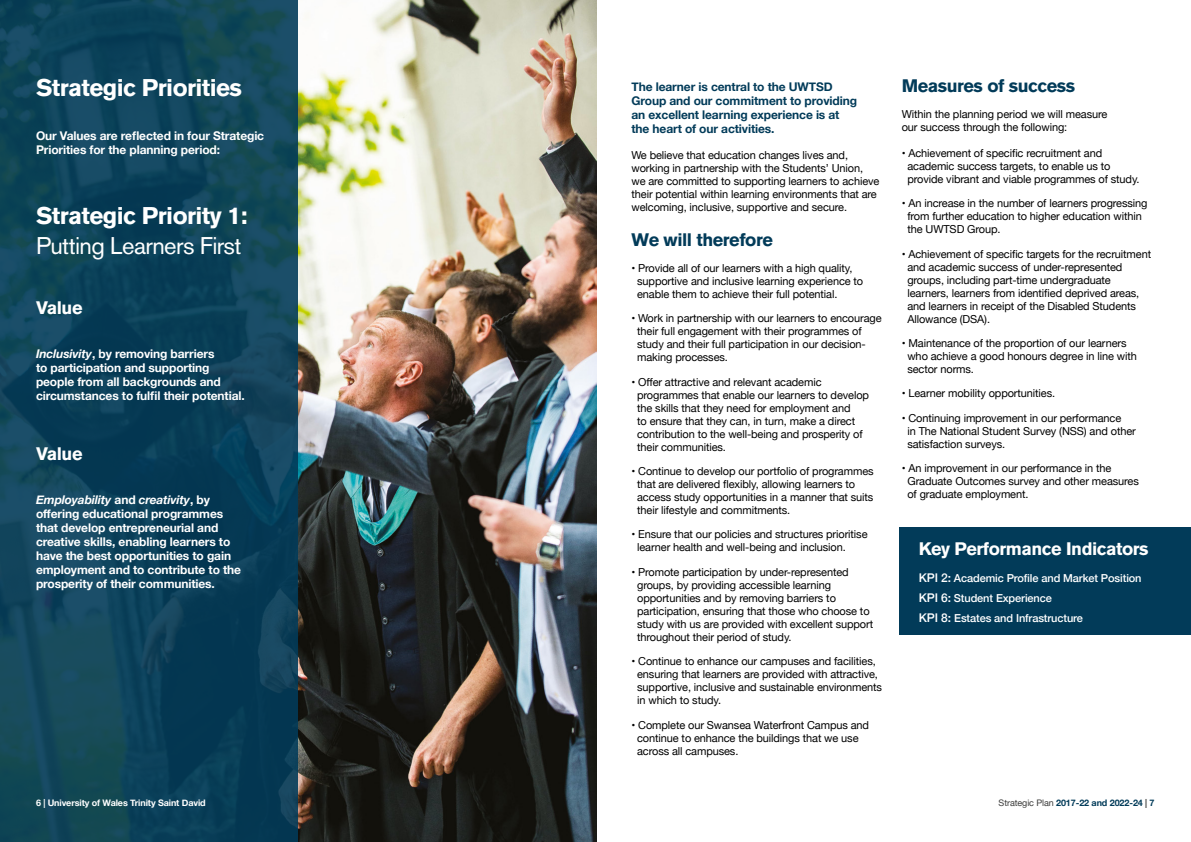
<style>
.page{position:relative;width:1191px;height:842px;background:#fff}
.page>*{position:absolute;margin:0;border:0;box-sizing:border-box;transform-origin:0 0}
.t1{font:700 24px "Akzidenz Grotesk BQ";letter-spacing:-.025em;color:#fff}
.t2{font:24px "Akzidenz Grotesk BQ";letter-spacing:-.025em;color:#fff}
.t3{font:700 18px "Akzidenz Grotesk BQ";letter-spacing:-.025em;color:#fff}
.t4{font:700 18px "Akzidenz Grotesk BQ";letter-spacing:-.025em;color:#023b59}
.t5{font:700 12px/14px "Helvetica Neue";letter-spacing:-.01em;color:#fff}
.t6{font:700 12px "Helvetica Neue";letter-spacing:-.01em;color:#023b59}
.t7{font:11px/13px "Helvetica Neue";letter-spacing:-.01em;color:#000}
.t8{font:500 11px "Helvetica Neue";letter-spacing:-.01em;color:#fff}
.t9{font:700 9px "Helvetica Neue";letter-spacing:-.01em;color:#fff}
.t10{font:700 9px "Helvetica Neue";letter-spacing:-.01em;color:#023b59}
.s1{font-style:italic}
.s2{font-size:12px}
.s3{font-weight:400;color:#3c3c3b}
.s4{color:#3c3c3b}
</style>
<div class="page">
<img style="left:298px;top:0;width:299px;height:842px">
<svg style="left:0;top:0;width:298px;height:842px;background:#0d4259"></svg>
<div style="left:899px;top:527px;width:292px;height:108px;background:#023b59"></div>
<p class="t1" style="left:36px;top:74px;width:208px">Strategic Priorities</p>
<p class="t5" style="left:36px;top:129px;width:230px">Our Values are reflected in four Strategic<br>Priorities for the planning period:</p>
<p class="t1" style="left:36px;top:202px;width:213px">Strategic Priority 1:</p>
<p class="t2" style="left:36px;top:231px;width:207px">Putting Learners First</p>
<p class="t3" style="left:36px;top:297px;width:48px">Value</p>
<p class="t5" style="left:36px;top:347px;width:210px"><span class="s1">Inclusivity</span>, by removing barriers<br>to participation and supporting people from all backgrounds and circumstances to fulfil their potential.</p>
<p class="t3" style="left:36px;top:443px;width:48px">Value</p>
<p class="t5" style="left:36px;top:493px;width:207px"><span class="s1">Employability</span> and <span class="s1">creativity</span>, by offering educational programmes that develop entrepreneurial and creative skills, enabling learners to have the best opportunities to gain employment and to contribute to the prosperity of their communities.</p>
<p class="t9" style="left:36px;top:796px;width:171px">6 | University of Wales Trinity Saint David</p>
<p class="t6" style="left:631px;top:77px;width:203px">The learner is central to the UWTSD</p>
<p class="t6" style="left:631px;top:91px;width:227px">Group and our commitment to providing</p>
<p class="t6" style="left:631px;top:105px;width:209px">an excellent learning experience is at</p>
<p class="t6" style="left:631px;top:119px;width:144px">the heart of our activities.</p>
<p class="t7" style="left:631px;top:149px;width:249px">We believe that education changes lives and, working in partnership with the Students’ Union, we are committed to supporting learners to achieve their potential within learning environments that are welcoming, inclusive, supportive and secure.</p>
<p class="t4" style="left:631px;top:229px;width:143px">We will therefore</p>
<p class="t7" style="left:631px;top:262px;width:222px">• Provide all of our learners with a high quality,</p>
<p class="t7" style="left:637px;top:275px;width:227px">supportive and inclusive learning experience to enable them to achieve their full potential.</p>
<p class="t7" style="left:631px;top:313px;width:252px">• Work in partnership with our learners to encourage</p>
<p class="t7" style="left:637px;top:326px;width:230px">their full engagement with their programmes of study and their full participation in our decision&shy;making processes.</p>
<p class="t7" style="left:631px;top:376px;width:192px">• Offer attractive and relevant academic</p>
<p class="t7" style="left:637px;top:389px;width:233px">programmes that enable our learners to develop the skills that they need for employment and<br>to ensure that they can, in turn, make a direct contribution to the well-being and prosperity of their communities.</p>
<p class="t7" style="left:631px;top:465px;width:244px">• Continue to develop our portfolio of programmes</p>
<p class="t7" style="left:637px;top:478px;width:238px">that are delivered flexibly, allowing learners to access study opportunities in a manner that suits their lifestyle and commitments.</p>
<p class="t7" style="left:631px;top:529px;width:238px">• Ensure that our policies and structures prioritise</p>
<p class="t7" style="left:637px;top:542px;width:210px">learner health and well-being and inclusion.</p>
<p class="t7" style="left:631px;top:566px;width:219px">• Promote participation by under-represented</p>
<p class="t7" style="left:637px;top:579px;width:237px">groups, by providing accessible learning opportunities and by removing barriers to participation, ensuring that those who choose to study with us are provided with excellent support throughout their period of study.</p>
<p class="t7" style="left:631px;top:655px;width:246px">• Continue to enhance our campuses and facilities,</p>
<p class="t7" style="left:637px;top:668px;width:246px">ensuring that learners are provided with attractive, supportive, inclusive and sustainable environments in which to study.</p>
<p class="t7" style="left:631px;top:719px;width:239px">• Complete our Swansea Waterfront Campus and</p>
<p class="t7" style="left:637px;top:732px;width:223px">continue to enhance the buildings that we use across all campuses.</p>
<p class="t4" style="left:901px;top:75px;width:175px">Measures of success</p>
<p class="t7" style="left:901px;top:108px;width:207px">Within the planning period we will measure</p>
<p class="t7" style="left:901px;top:121px;width:167px">our success through the following:</p>
<p class="t7" style="left:901px;top:147px;width:202px">• Achievement of specific recruitment and</p>
<p class="t7" style="left:907px;top:160px;width:205px">academic success targets, to enable us to</p>
<p class="t7" style="left:907px;top:173px;width:234px">provide vibrant and viable programmes of study.</p>
<p class="t7" style="left:901px;top:198px;width:247px">• An increase in the number of learners progressing</p>
<p class="t7" style="left:907px;top:211px;width:236px">from further education to higher education within the UWTSD Group.</p>
<p class="t7" style="left:901px;top:248px;width:251px">• Achievement of specific targets for the recruitment</p>
<p class="t7" style="left:907px;top:261px;width:233px">and academic success of under-represented groups, including part-time undergraduate learners, learners from identified deprived areas, and learners in receipt of the Disabled Students Allowance (DSA).</p>
<p class="t7" style="left:901px;top:337px;width:226px">• Maintenance of the proportion of our learners</p>
<p class="t7" style="left:907px;top:350px;width:231px">who achieve a good honours degree in line with sector norms.</p>
<p class="t7" style="left:901px;top:388px;width:155px">• Learner mobility opportunities.</p>
<p class="t7" style="left:901px;top:412px;width:221px">• Continuing improvement in our performance</p>
<p class="t7" style="left:907px;top:425px;width:230px">in The National Student Survey (NSS) and other satisfaction surveys.</p>
<p class="t7" style="left:901px;top:462px;width:211px">• An improvement in our performance in the</p>
<p class="t7" style="left:907px;top:475px;width:233px">Graduate Outcomes survey and other measures</p>
<p class="t7" style="left:907px;top:488px;width:123px">of graduate employment.</p>
<p class="t3" style="left:918px;top:538px;width:231px">Key Performance Indicators</p>
<p class="t8" style="left:918px;top:569px;width:224px"><span class="s2">KPI 2:</span> Academic Profile and Market Position</p>
<p class="t8" style="left:918px;top:589px;width:135px"><span class="s2">KPI 6:</span> Student Experience</p>
<p class="t8" style="left:918px;top:609px;width:166px"><span class="s2">KPI 8:</span> Estates and Infrastructure</p>
<p class="t10" style="left:998px;top:796px;width:157px"><span class="s3">Strategic Plan</span> 2017-22 and 2022-24 <span class="s4">|</span> 7</p>
</div>
